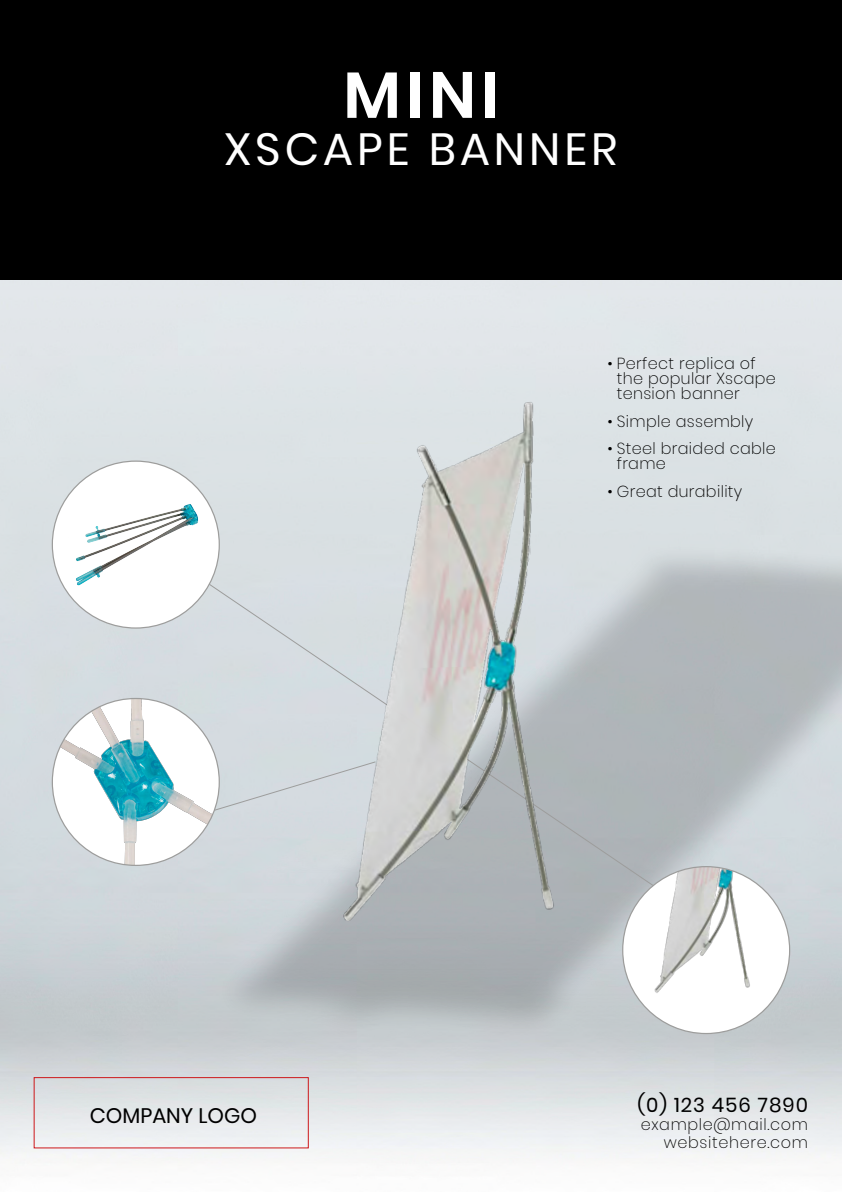
<style>
.page{position:relative;width:842px;height:1192px;background:#fff}
.page>*{position:absolute;margin:0;border:0;box-sizing:border-box;transform-origin:0 0}
.t1{font:600 65px "Poppins";color:#fff}
.t2{font:45px "Poppins";letter-spacing:.09em;color:#fff}
.t3{font:21px "Poppins";color:#000}
.t4{font:20px "Poppins";letter-spacing:.05em;color:#000}
.t5{font:200 16px/15px "Poppins";letter-spacing:.02em;color:#000}
.t6{font:200 16px/18px "Poppins";letter-spacing:.04em;color:#000;text-align:right}
</style>
<div class="page">
<img style="left:0;top:279px;width:842px;height:886px">
<img style="left:201px;top:349px;width:641px;height:748px">
<div style="left:0;top:0;width:842px;height:279px;background:#000"></div>
<svg style="left:181px;top:565px;width:491px;height:334px;background:#cdd3d8"></svg>
<div style="left:212px;top:761px;width:86px;height:55px;background:#d3dbdf"></div>
<div style="left:52px;top:461px;width:167px;height:167px;background:#fff;border-radius:83px"></div>
<img style="left:57px;top:488px;width:156px;height:108px">
<img style="left:52px;top:698px;width:167px;height:167px;border-radius:83px">
<div style="left:623px;top:867px;width:167px;height:167px;background:#fff;border-radius:83px"></div>
<img style="left:639px;top:867px;width:151px;height:153px">
<div style="left:34px;top:1077px;width:274px;height:71px;border:1px solid #cd171a"></div>
<img style="left:298px;top:338px;width:351px;height:643px">
<h1 class="t1" style="left:343px;top:57px;width:157px">MINI</h1>
<h2 class="t2" style="left:224px;top:124px;width:395px">XSCAPE BANNER</h2>
<h3 class="t3" style="left:90px;top:1103px;width:169px">COMPANY LOGO</h3>
<p class="t5" style="left:617px;top:356px;width:161px;text-indent:-9px">• Perfect replica of the popular Xscape tension banner</p>
<p class="t5" style="left:608px;top:413px;width:147px">• Simple assembly</p>
<p class="t5" style="left:617px;top:441px;width:161px;text-indent:-9px">• Steel braided cable frame</p>
<p class="t5" style="left:608px;top:483px;width:136px">• Great durability</p>
<p class="t4" style="left:637px;top:1093px;width:172px">(0) 123 456 7890</p>
<p class="t6" style="left:641px;top:1116px;width:169px">example@mail.com websitehere.com</p>
</div>
